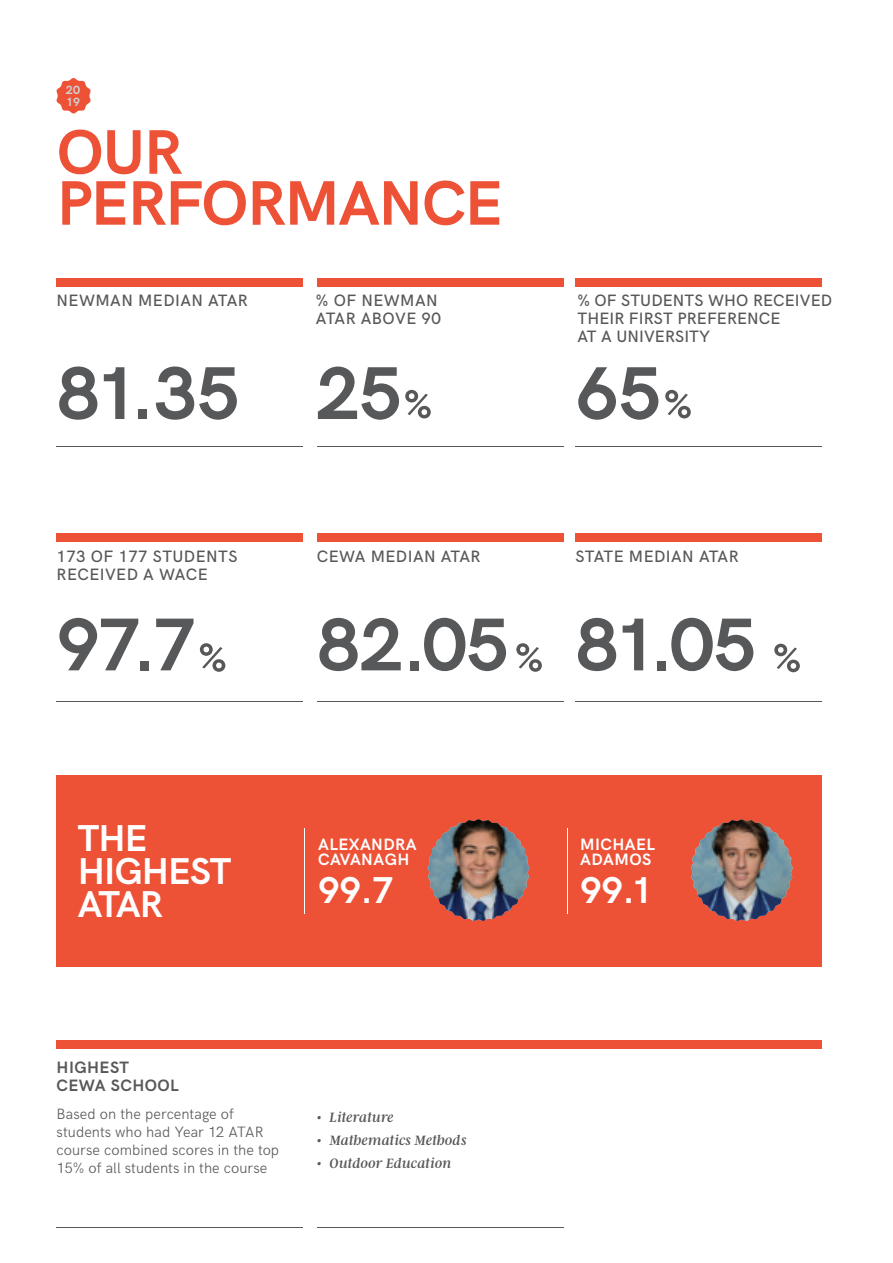
<style>
.page{position:relative;width:893px;height:1263px;background:#fff}
.page>*{position:absolute;margin:0;border:0;box-sizing:border-box;transform-origin:0 0}
.t1{font:700 75px "HK Grotesk";letter-spacing:-.01em;color:#57585a}
.t2{font:700 63px/51px "HK Grotesk";letter-spacing:-.02em;color:#ed5136}
.t3{font:700 37.5px/33px "HK Grotesk";letter-spacing:-.025em;color:#fff}
.t4{font:500 16.5px/18px "HK Grotesk";letter-spacing:.02em;color:#57585a}
.t5{font:700 16.5px/15px "HK Grotesk";letter-spacing:.025em;color:#fff}
.t6{font:700 16.5px/18px "HK Grotesk";letter-spacing:.025em;color:#57585a}
.t7{font:300 15px/18px "HK Grotesk";letter-spacing:.005em;color:#57585a}
.t8{font:italic 15px "Argent CF";color:#57585a}
.t9{font:italic 15px "Argent CF";letter-spacing:-.02em;color:#57585a}
.t10{font:700 12px/11.2px "HK Grotesk";color:#d1d2d4}
</style>
<div class="page">
<svg style="left:56px;top:78px;width:35px;height:35px"></svg>
<div style="left:57px;top:1040px;width:765px;height:8px;background:#ed5136"></div>
<div style="left:575px;top:278px;width:247px;height:8px;background:#ed5136"></div>
<div style="left:57px;top:278px;width:246px;height:8px;background:#ed5136"></div>
<div style="left:317px;top:278px;width:246px;height:8px;background:#ed5136"></div>
<svg style="left:665px;top:390px;width:26px;height:28px"></svg>
<svg style="left:405px;top:390px;width:26px;height:28px"></svg>
<hr style="left:57px;top:701px;width:246px;height:1px;background:#57585a">
<hr style="left:317px;top:701px;width:246px;height:1px;background:#57585a">
<hr style="left:575px;top:701px;width:247px;height:1px;background:#57585a">
<div style="left:57px;top:533px;width:246px;height:9px;background:#ed5136"></div>
<div style="left:317px;top:533px;width:246px;height:9px;background:#ed5136"></div>
<div style="left:575px;top:533px;width:247px;height:9px;background:#ed5136"></div>
<svg style="left:200px;top:643px;width:25px;height:29px"></svg>
<svg style="left:516px;top:643px;width:26px;height:29px"></svg>
<svg style="left:774px;top:644px;width:26px;height:28px"></svg>
<hr style="left:57px;top:446px;width:246px;height:1px;background:#57585a">
<hr style="left:317px;top:446px;width:246px;height:1px;background:#57585a">
<hr style="left:575px;top:446px;width:247px;height:1px;background:#57585a">
<hr style="left:57px;top:1227px;width:246px;height:1px;background:#57585a">
<hr style="left:317px;top:1227px;width:246px;height:1px;background:#57585a">
<div style="left:57px;top:775px;width:765px;height:191px;background:#ed5136"></div>
<img style="left:427px;top:819px;width:103px;height:102px">
<img style="left:691px;top:819px;width:102px;height:102px">
<hr style="left:567px;top:828px;width:1px;height:85px;background:#fff">
<hr style="left:304px;top:828px;width:1px;height:85px;background:#fff">
<p class="t10" style="left:66px;top:85px;width:16px">20<br>19</p>
<h2 class="t2" style="left:57px;top:126px;width:448px">OUR<br>PERFORMANCE</h2>
<p class="t4" style="left:57px;top:293px;width:193px">NEWMAN MEDIAN ATAR</p>
<h1 class="t1" style="left:57px;top:349px;width:185px">81.35</h1>
<p class="t4" style="left:316px;top:293px;width:127px">% OF NEWMAN<br>ATAR ABOVE 90</p>
<h1 class="t1" style="left:316px;top:349px;width:88px">25</h1>
<p class="t4" style="left:577px;top:293px;width:256px">% OF STUDENTS WHO RECEIVED<br>THEIR FIRST PREFERENCE<br>AT A UNIVERSITY</p>
<h1 class="t1" style="left:575px;top:349px;width:88px">65</h1>
<p class="t4" style="left:57px;top:549px;width:182px">173 OF 177 STUDENTS<br>RECEIVED A WACE</p>
<p class="t4" style="left:317px;top:549px;width:165px">CEWA MEDIAN ATAR</p>
<p class="t4" style="left:575px;top:549px;width:165px">STATE MEDIAN ATAR</p>
<h1 class="t1" style="left:57px;top:601px;width:141px">97.7</h1>
<h1 class="t1" style="left:317px;top:601px;width:441px">82.05 81.05</h1>
<h3 class="t3" style="left:78px;top:821px;width:155px">THE<br>HIGHEST<br>ATAR</h3>
<p class="t5" style="left:318px;top:836px;width:100px">ALEXANDRA<br>CAVANAGH</p>
<h3 class="t3" style="left:318px;top:874px;width:77px">99.7</h3>
<p class="t6" style="left:57px;top:1058px;width:124px">HIGHEST<br>CEWA SCHOOL</p>
<p class="t7" style="left:57px;top:1107px;width:224px">Based on the percentage of students who had Year 12 ATAR course combined scores in the top<br>15% of all students in the course</p>
<p class="t9" style="left:317px;top:1110px;width:78px">• Literature</p>
<p class="t8" style="left:317px;top:1133px;width:151px">• Mathematics Methods</p>
<p class="t8" style="left:317px;top:1156px;width:136px">• Outdoor Education</p>
<p class="t5" style="left:580px;top:836px;width:76px">MICHAEL<br>ADAMOS</p>
<h3 class="t3" style="left:580px;top:874px;width:74px">99.1</h3>
</div>
